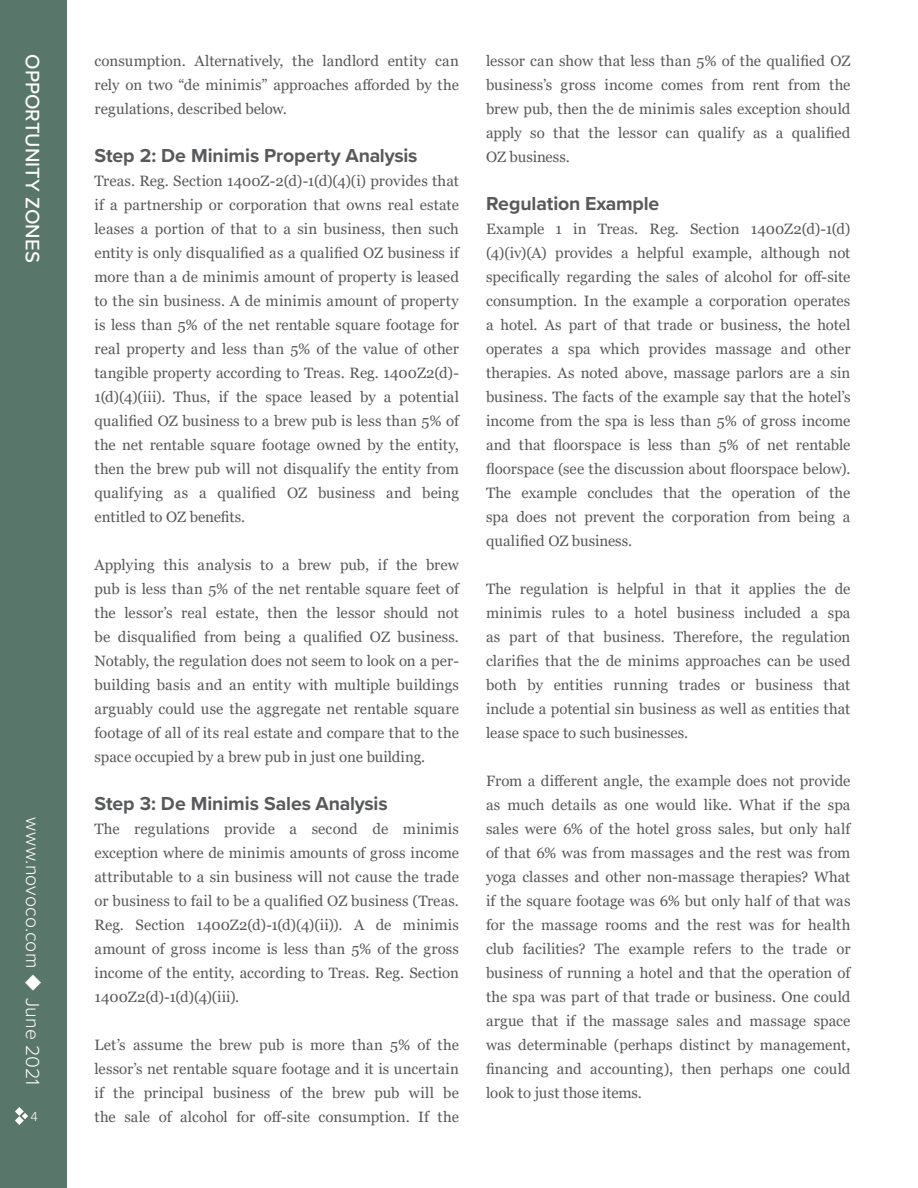
<style>
.page{position:relative;width:918px;height:1188px;background:#fff}
.page>*{position:absolute;margin:0;border:0;box-sizing:border-box;transform-origin:0 0}
.t1{font:500 20.25px "Proxima Nova";letter-spacing:.005em;color:#fff}
.t2{font:700 19.5px "Proxima Nova";letter-spacing:-.005em;color:#58595b}
.t3{font:300 19.5px "Proxima Nova";letter-spacing:.005em;color:#fff}
.t4{font:15px/24px "Georgia";color:#58595b;text-align:justify}
.t5{font:300 13.5px "Proxima Nova";color:#fff}
</style>
<div class="page">
<div style="left:0;top:0;width:68px;height:1188px;background:#587669"></div>
<svg style="left:15px;top:1107px;width:13px;height:18px"></svg>
<h1 class="t1" style="left:48px;top:54px;width:210px;rotate:90deg">OPPORTUNITY ZONES</h1>
<h2 class="t3" style="left:47px;top:817px;width:270px;rotate:90deg">www.novoco.com ◆ June 2021</h2>
<p class="t5" style="left:30px;top:1107px;width:9px">4</p>
<p class="t4" style="left:94px;top:49px;width:366px">consumption. Alternatively, the landlord entity can rely on two “de minimis” approaches afforded by the regulations, described below.</p>
<h2 class="t2" style="left:94px;top:141px;width:325px">Step 2: De Minimis Property Analysis</h2>
<p class="t4" style="left:94px;top:169px;width:366px">Treas. Reg. Section 1400Z-2(d)-1(d)(4)(i) provides that if a partnership or corporation that owns real estate leases a portion of that to a sin business, then such entity is only disqualified as a qualified OZ business if more than a de minimis amount of property is leased to the sin business. A de minimis amount of property is less than 5% of the net rentable square footage for real property and less than 5% of the value of other tangible property according to Treas. Reg. 1400Z2(d)- 1(d)(4)(iii). Thus, if the space leased by a potential qualified OZ business to a brew pub is less than 5% of the net rentable square footage owned by the entity, then the brew pub will not disqualify the entity from qualifying as a qualified OZ business and being entitled to OZ benefits.</p>
<p class="t4" style="left:94px;top:553px;width:366px">Applying this analysis to a brew pub, if the brew pub is less than 5% of the net rentable square feet of the lessor’s real estate, then the lessor should not be disqualified from being a qualified OZ business.<br>Notably, the regulation does not seem to look on a per&shy;building basis and an entity with multiple buildings arguably could use the aggregate net rentable square footage of all of its real estate and compare that to the space occupied by a brew pub in just one building.</p>
<h2 class="t2" style="left:94px;top:789px;width:295px">Step 3: De Minimis Sales Analysis</h2>
<p class="t4" style="left:94px;top:817px;width:366px">The regulations provide a second de minimis exception where de minimis amounts of gross income attributable to a sin business will not cause the trade or business to fail to be a qualified OZ business (Treas.<br>Reg. Section 1400Z2(d)-1(d)(4)(ii)). A de minimis amount of gross income is less than 5% of the gross income of the entity, according to Treas. Reg. Section 1400Z2(d)-1(d)(4)(iii).</p>
<p class="t4" style="left:94px;top:1033px;width:366px">Let’s assume the brew pub is more than 5% of the lessor’s net rentable square footage and it is uncertain if the principal business of the brew pub will be the sale of alcohol for off-site consumption. If the</p>
<p class="t4" style="left:486px;top:49px;width:366px">lessor can show that less than 5% of the qualified OZ business’s gross income comes from rent from the brew pub, then the de minimis sales exception should apply so that the lessor can qualify as a qualified OZ business.</p>
<h2 class="t2" style="left:486px;top:189px;width:175px">Regulation Example</h2>
<p class="t4" style="left:486px;top:217px;width:366px">Example 1 in Treas. Reg. Section 1400Z2(d)-1(d) (4)(iv)(A) provides a helpful example, although not specifically regarding the sales of alcohol for off-site consumption. In the example a corporation operates a hotel. As part of that trade or business, the hotel operates a spa which provides massage and other therapies. As noted above, massage parlors are a sin business. The facts of the example say that the hotel’s income from the spa is less than 5% of gross income and that floorspace is less than 5% of net rentable floorspace (see the discussion about floorspace below).<br>The example concludes that the operation of the spa does not prevent the corporation from being a qualified OZ business.</p>
<p class="t4" style="left:486px;top:577px;width:366px">The regulation is helpful in that it applies the de minimis rules to a hotel business included a spa as part of that business. Therefore, the regulation clarifies that the de minims approaches can be used both by entities running trades or business that include a potential sin business as well as entities that lease space to such businesses.</p>
<p class="t4" style="left:486px;top:769px;width:366px">From a different angle, the example does not provide as much details as one would like. What if the spa sales were 6% of the hotel gross sales, but only half of that 6% was from massages and the rest was from yoga classes and other non-massage therapies? What if the square footage was 6% but only half of that was for the massage rooms and the rest was for health club facilities? The example refers to the trade or business of running a hotel and that the operation of the spa was part of that trade or business. One could argue that if the massage sales and massage space was determinable (perhaps distinct by management, financing and accounting), then perhaps one could look to just those items.</p>
</div>
